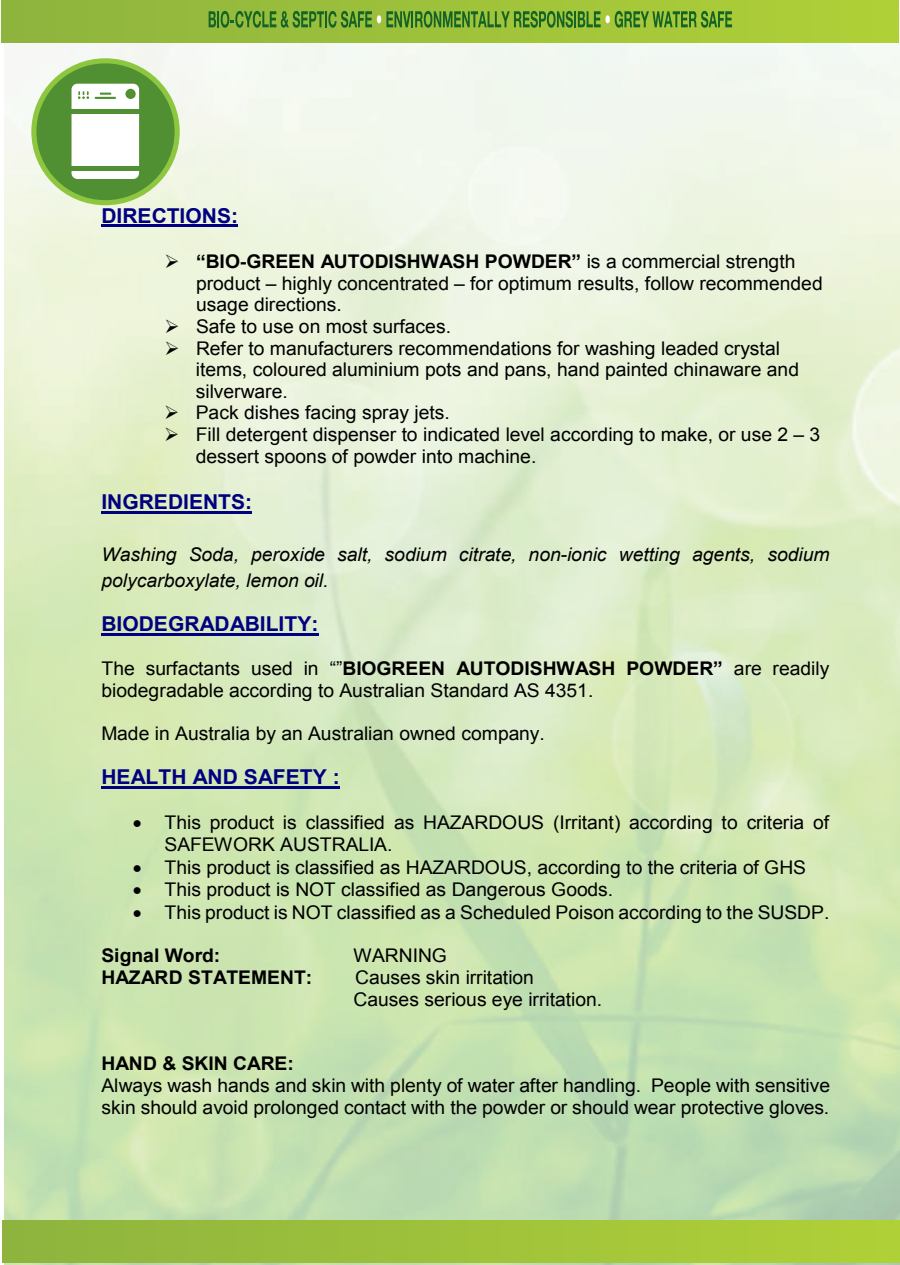
<style>
.page{position:relative;width:900px;height:1265px;background:#fff}
.page>*{position:absolute;margin:0;border:0;box-sizing:border-box;transform-origin:0 0}
.t1{font:700 20.55px "Arial";color:#000080}
.t2{font:18.9px/21.8px "Arial";color:#000}
.t3{font:italic 18.9px/25.7px "Arial";color:#000}
.t4{font:700 18.9px "Arial";color:#000}
.s1{font-weight:700}
</style>
<div class="page">
<img style="left:5px;top:12px;width:894px;height:1253px">
<div style="left:34px;top:61px;width:143px;height:142px;background:#519032;border-radius:50%"></div>
<div style="left:71px;top:84px;width:68px;height:95px;background:#fff;border-radius:6px"></div>
<hr style="left:66px;top:110px;width:79px;height:4px;background:#519032">
<hr style="left:68px;top:167px;width:78px;height:4px;background:#519032">
<hr style="left:95px;top:97px;width:21px;height:2px;background:#519032">
<svg style="left:100px;top:93px;width:11px;height:2px"></svg>
<svg style="left:78px;top:91px;width:11px;height:8px"></svg>
<div style="left:125px;top:89px;width:11px;height:10px;background:#519032;border-radius:50%"></div>
<div style="left:32px;top:58px;width:148px;height:147px;border:5px solid #8dc63f;border-radius:50%"></div>
<div style="left:2px;top:1220px;width:897px;height:43px;background:linear-gradient(to right,#8eb43e,#b0d037)"></div>
<div style="left:1px;top:0;width:897px;height:43px;background:linear-gradient(to right,#8eb43e,#b0d037)"></div>
<svg style="left:208px;top:11px;width:523px;height:17px;background:#639a32"></svg>
<hr style="left:101px;top:225px;width:137px;height:2px;background:#000080">
<hr style="left:101px;top:512px;width:151px;height:2px;background:#000080">
<hr style="left:101px;top:633px;width:217px;height:2px;background:#000080">
<hr style="left:101px;top:786px;width:238px;height:3px;background:#000080">
<p class="t1" style="left:101px;top:202px;width:138px">DIRECTIONS:</p>
<p class="t2" style="left:196px;top:251px;width:628px;text-indent:-31px">➢ <span class="s1">“BIO-GREEN AUTODISHWASH POWDER”</span> is a commercial strength product – highly concentrated – for optimum results, follow recommended usage directions.</p>
<p class="t2" style="left:164px;top:316px;width:288px">➢ Safe to use on most surfaces.</p>
<p class="t2" style="left:196px;top:338px;width:604px;text-indent:-31px">➢ Refer to manufacturers recommendations for washing leaded crystal items, coloured aluminium pots and pans, hand painted chinaware and silverware.</p>
<p class="t2" style="left:164px;top:402px;width:287px">➢ Pack dishes facing spray jets.</p>
<p class="t2" style="left:196px;top:424px;width:626px;text-indent:-31px">➢ Fill detergent dispenser to indicated level according to make, or use 2 – 3 dessert spoons of powder into machine.</p>
<p class="t1" style="left:101px;top:488px;width:152px">INGREDIENTS:</p>
<p class="t3" style="left:101px;top:542px;width:729px">Washing Soda, peroxide salt, sodium citrate, non-ionic wetting agents, sodium polycarboxylate, lemon oil.</p>
<p class="t1" style="left:101px;top:610px;width:218px">BIODEGRADABILITY:</p>
<p class="t2" style="left:101px;top:657px;width:729px">The surfactants used in “”<span class="s1">BIOGREEN AUTODISHWASH POWDER”</span> are readily biodegradable according to Australian Standard AS 4351.</p>
<p class="t2" style="left:101px;top:722px;width:444px">Made in Australia by an Australian owned company.</p>
<p class="t1" style="left:101px;top:763px;width:240px">HEALTH AND SAFETY :</p>
<p class="t2" style="left:164px;top:812px;width:666px;text-indent:-32px">• This product is classified as HAZARDOUS (Irritant) according to criteria of<br>SAFEWORK AUSTRALIA.</p>
<p class="t2" style="left:133px;top:856px;width:674px">• This product is classified as HAZARDOUS, according to the criteria of GHS</p>
<p class="t2" style="left:133px;top:879px;width:482px">• This product is NOT classified as Dangerous Goods.</p>
<p class="t2" style="left:133px;top:902px;width:697px">• This product is NOT classified as a Scheduled Poison according to the SUSDP.</p>
<p class="t4" style="left:101px;top:943px;width:120px">Signal Word:</p>
<p class="t2" style="left:353px;top:945px;width:95px">WARNING</p>
<p class="t4" style="left:101px;top:965px;width:212px">HAZARD STATEMENT:</p>
<p class="t2" style="left:353px;top:967px;width:250px">Causes skin irritation<br>Causes serious eye irritation.</p>
<p class="t4" style="left:101px;top:1051px;width:194px">HAND &amp; SKIN CARE:</p>
<p class="t2" style="left:101px;top:1075px;width:730px">Always wash hands and skin with plenty of water after handling. People with sensitive skin should avoid prolonged contact with the powder or should wear protective gloves.</p>
</div>
